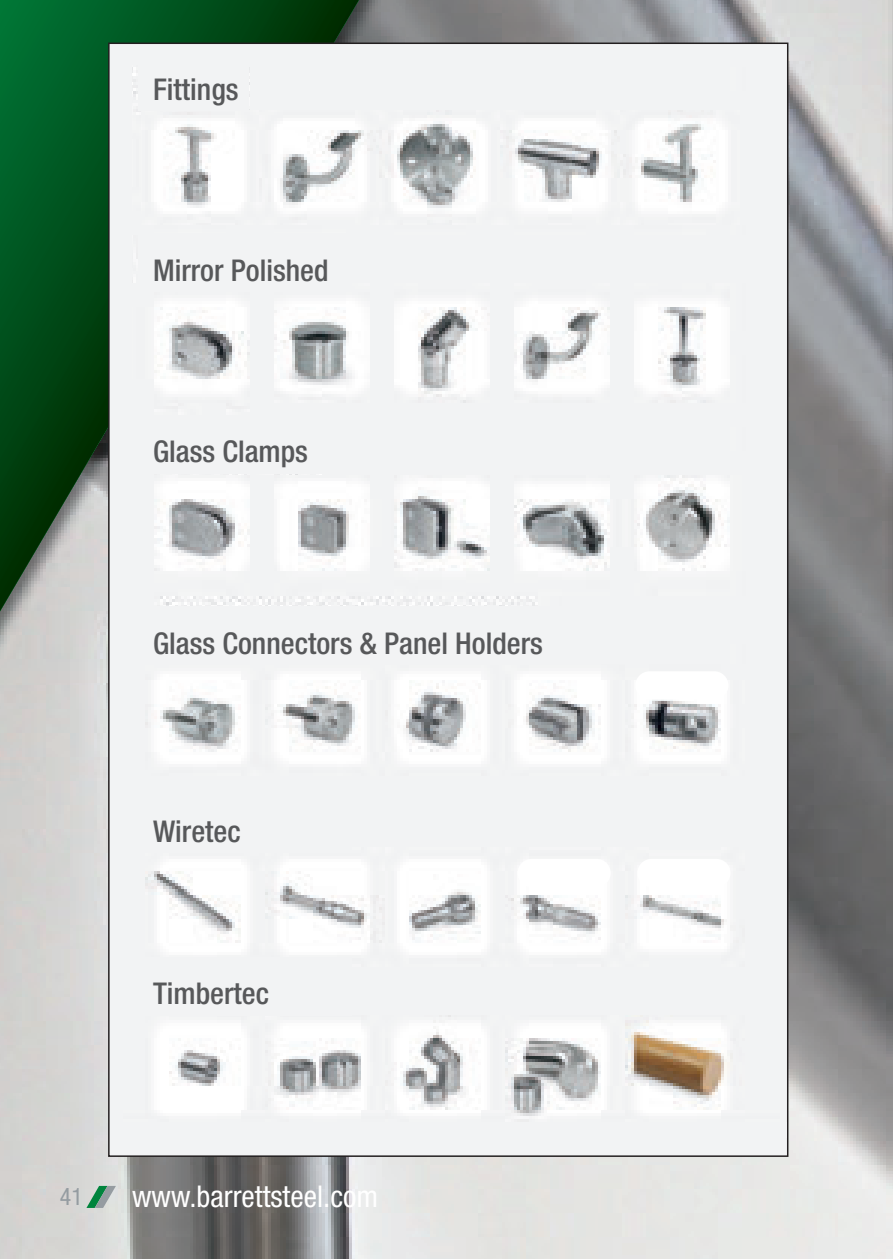
<style>
.page{position:relative;width:893px;height:1259px;background:#fff}
.page>*{position:absolute;margin:0;border:0;box-sizing:border-box;transform-origin:0 0}
.t1{font:500 condensed 30px "Helvetica Neue";color:#57585a}
.t2{font:condensed 30px "Helvetica Neue";color:#fff}
.t3{font:condensed 24px "Helvetica Neue";color:#959ca1}
</style>
<div class="page">
<img style="left:0;top:0;width:893px;height:1259px">
<img style="left:0;top:0;width:374px;height:651px">
<img style="left:882px;top:0;width:11px;height:640px">
<div style="left:109px;top:43px;width:679px;height:1113px;background:#f2f3f4"></div>
<img style="left:133px;top:73px;width:597px;height:533px">
<img style="left:145px;top:674px;width:585px;height:442px">
<img style="left:142px;top:111px;width:588px;height:113px">
<svg style="left:86px;top:1186px;width:30px;height:22px"></svg>
<div style="left:139px;top:66px;width:110px;height:45px;background:#f2f3f4"></div>
<div style="left:139px;top:234px;width:213px;height:58px;background:#f2f3f4"></div>
<div style="left:139px;top:415px;width:213px;height:58px;background:#f2f3f4"></div>
<div style="left:139px;top:794px;width:213px;height:59px;background:#f2f3f4"></div>
<div style="left:139px;top:957px;width:213px;height:58px;background:#f2f3f4"></div>
<div style="left:635px;top:671px;width:93px;height:28px;background:#fff;border-radius:14px"></div>
<div style="left:518px;top:859px;width:93px;height:28px;background:#fff;border-radius:14px"></div>
<div style="left:637px;top:859px;width:93px;height:28px;background:#fff;border-radius:14px"></div>
<p class="t1" style="left:153px;top:76px;width:87px">Fittings</p>
<p class="t1" style="left:153px;top:257px;width:177px">Mirror Polished</p>
<p class="t1" style="left:153px;top:438px;width:156px">Glass Clamps</p>
<p class="t1" style="left:153px;top:629px;width:391px">Glass Connectors &amp; Panel Holders</p>
<p class="t1" style="left:153px;top:818px;width:89px">Wiretec</p>
<p class="t1" style="left:153px;top:980px;width:118px">Timbertec</p>
<p class="t3" style="left:60px;top:1186px;width:25px">41</p>
<p class="t2" style="left:132px;top:1183px;width:247px">www.barrettsteel.com</p>
</div>
